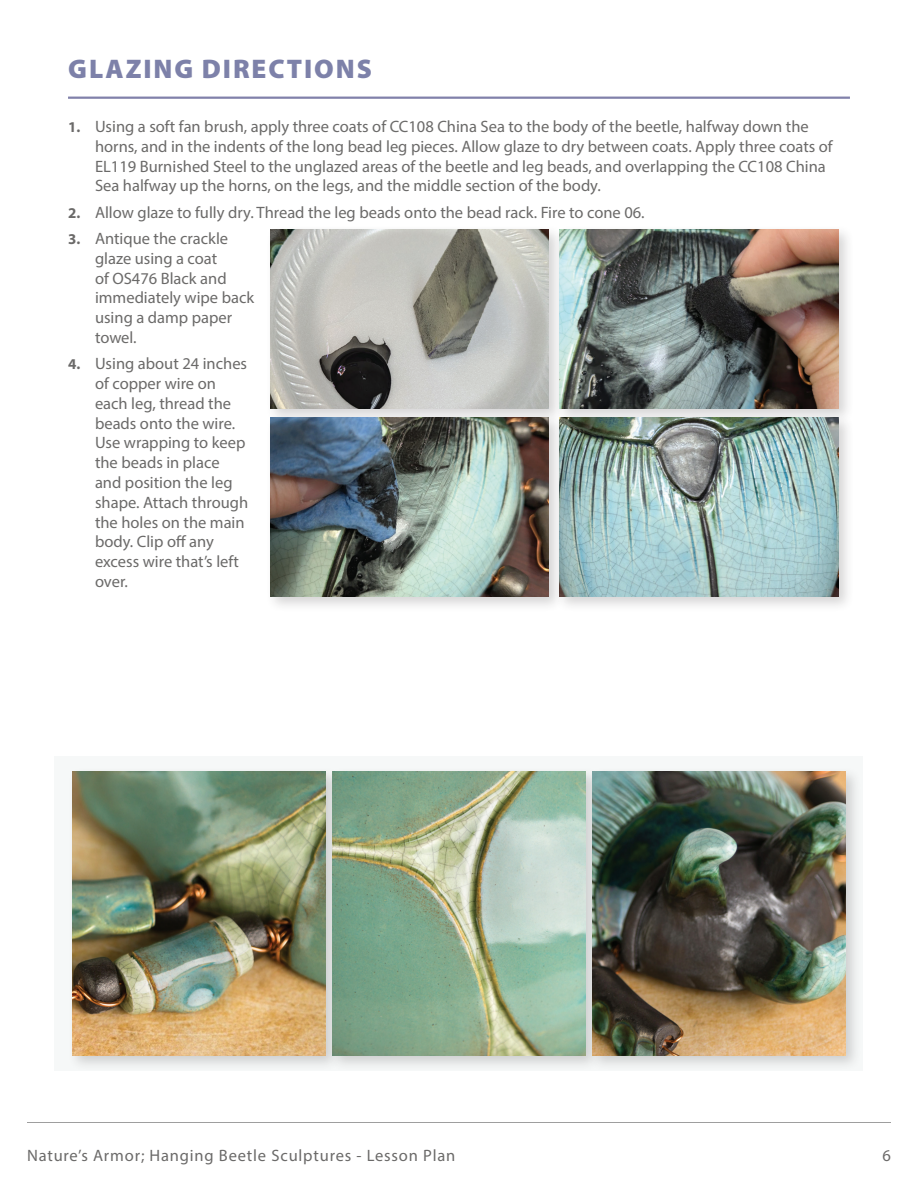
<style>
.page{position:relative;width:918px;height:1188px;background:#fff}
.page>*{position:absolute;margin:0;border:0;box-sizing:border-box;transform-origin:0 0}
.t1{font:900 27px "Myriad Pro";letter-spacing:.07em;color:#7d81a9}
.t2{font:16.5px/19.8px "Myriad Pro";color:#6b6a69}
.t3{font:16.5px "Myriad Pro";letter-spacing:.05em;color:#6b6a69}
.s1{font-weight:700;font-size:15px}
</style>
<div class="page">
<hr style="left:27px;top:1123px;width:864px;height:1px;background:#9e9e9e">
<div style="left:55px;top:756px;width:808px;height:315px;background:#f6f8f8"></div>
<hr style="left:68px;top:97px;width:782px;height:2px;background:#8181aa">
<div style="left:265px;top:224px;width:300px;height:201px;background:#231f20;opacity:.19"></div>
<img style="left:270px;top:230px;width:279px;height:179px">
<div style="left:265px;top:412px;width:300px;height:201px;background:#231f20;opacity:.19"></div>
<img style="left:270px;top:418px;width:279px;height:179px">
<div style="left:554px;top:224px;width:300px;height:201px;background:#231f20;opacity:.19"></div>
<img style="left:560px;top:230px;width:278px;height:179px">
<div style="left:554px;top:412px;width:300px;height:201px;background:#231f20;opacity:.19"></div>
<img style="left:560px;top:418px;width:278px;height:179px">
<div style="left:67px;top:766px;width:274px;height:306px;background:#231f20;opacity:.19"></div>
<img style="left:72px;top:771px;width:253px;height:284px">
<div style="left:327px;top:766px;width:275px;height:306px;background:#231f20;opacity:.19"></div>
<img style="left:333px;top:771px;width:252px;height:284px">
<div style="left:587px;top:766px;width:275px;height:306px;background:#231f20;opacity:.19"></div>
<img style="left:593px;top:771px;width:253px;height:284px">
<h1 class="t1" style="left:68px;top:51px;width:305px">GLAZING DIRECTIONS</h1>
<p class="t2" style="left:95px;top:116px;width:739px;text-indent:-27px"><span class="s1">1.</span> Using a soft fan brush, apply three coats of CC108 China Sea to the body of the beetle, halfway down the horns, and in the indents of the long bead leg pieces. Allow glaze to dry between coats. Apply three coats of EL119 Burnished Steel to the unglazed areas of the beetle and leg beads, and overlapping the CC108 China Sea halfway up the horns, on the legs, and the middle section of the body.</p>
<p class="t2" style="left:68px;top:202px;width:578px"><span class="s1">2.</span> Allow glaze to fully dry. Thread the leg beads onto the bead rack. Fire to cone 06.</p>
<p class="t2" style="left:95px;top:228px;width:161px;text-indent:-27px"><span class="s1">3.</span> Antique the crackle glaze using a coat<br>of OS476 Black and immediately wipe back using a damp paper towel.</p>
<p class="t2" style="left:95px;top:354px;width:155px;text-indent:-27px"><span class="s1">4.</span> Using about 24 inches of copper wire on each leg, thread the beads onto the wire.<br>Use wrapping to keep the beads in place and position the leg shape. Attach through the holes on the main body. Clip off any excess wire that’s left over.</p>
<p class="t3" style="left:27px;top:1145px;width:430px">Nature’s Armor; Hanging Beetle Sculptures - Lesson Plan</p>
<p class="t2" style="left:883px;top:1145px;width:10px">6</p>
</div>
